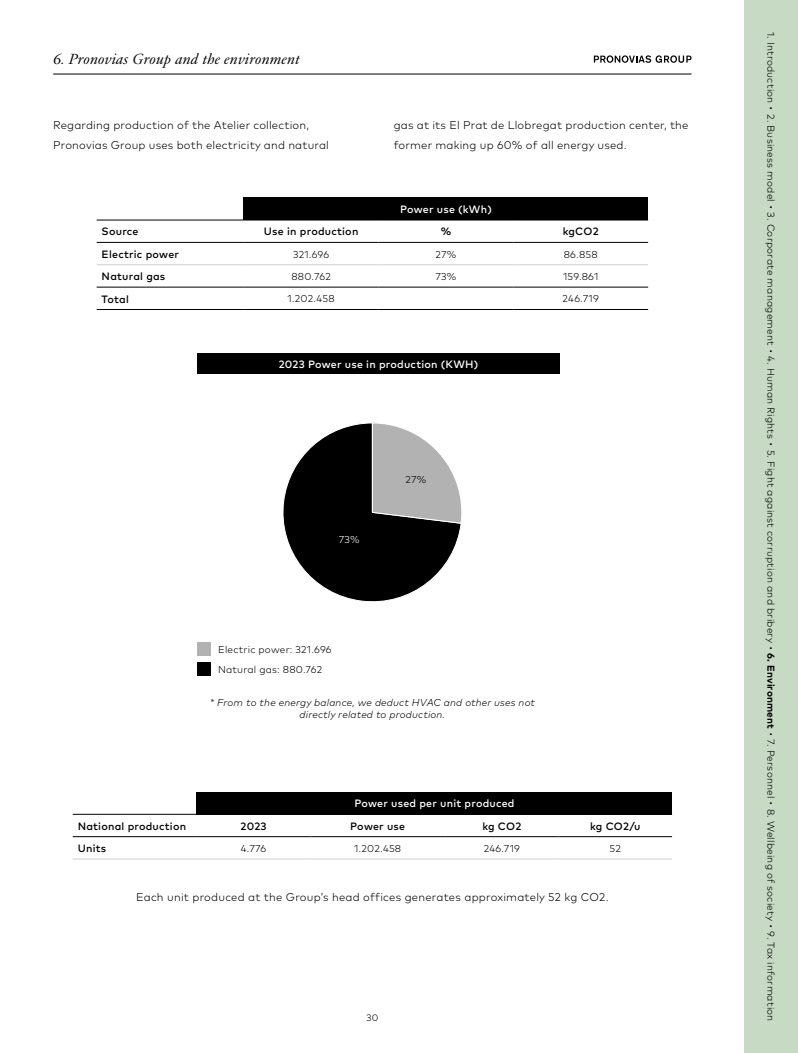
<style>
.page{position:relative;width:798px;height:1053px;background:#fff}
.page>*{position:absolute;margin:0;border:0;box-sizing:border-box;transform-origin:0 0}
.t1{font:italic 15px "J Jannon";letter-spacing:.02em;color:#000}
.t2{font:300 11.25px/20px "Mark Pro";letter-spacing:.015em;color:#000}
.t3{font:500 10.62px "Mark Pro";letter-spacing:.02em;color:#000}
.t4{font:500 10.62px "Mark Pro";letter-spacing:.02em;color:#fff}
.t5{font:300 10px/19.6px "Mark Pro";letter-spacing:.02em;color:#000}
.t6{font:italic 300 10px/12.5px "Mark Pro";letter-spacing:.02em;color:#000;text-align:center}
.t7{font:300 10px "Mark Pro";color:#fff}
.t8{font:300 9.38px "Mark Pro";color:#000}
.s1{font-weight:700}
</style>
<div class="page">
<hr style="left:53px;top:74px;width:638px;height:1px;background:#000">
<svg style="left:593px;top:55px;width:98px;height:8px"></svg>
<div style="left:744px;top:0;width:53px;height:1052px;background:#c6dac4"></div>
<div style="left:244px;top:198px;width:404px;height:22px;background:#000"></div>
<hr style="left:97px;top:220px;width:147px;height:1px;background:#000">
<hr style="left:97px;top:242px;width:147px;height:1px;background:#000">
<hr style="left:244px;top:242px;width:134px;height:1px;background:#000">
<hr style="left:378px;top:242px;width:135px;height:1px;background:#000">
<hr style="left:513px;top:242px;width:135px;height:1px;background:#000">
<hr style="left:97px;top:287px;width:147px;height:1px;background:#000">
<hr style="left:244px;top:287px;width:134px;height:1px;background:#000">
<hr style="left:378px;top:287px;width:135px;height:1px;background:#000">
<hr style="left:513px;top:287px;width:135px;height:1px;background:#000">
<hr style="left:97px;top:309px;width:147px;height:1px;background:#000">
<hr style="left:244px;top:309px;width:134px;height:1px;background:#000">
<hr style="left:378px;top:309px;width:135px;height:1px;background:#000">
<hr style="left:513px;top:309px;width:135px;height:1px;background:#000">
<hr style="left:97px;top:264px;width:147px;height:1px;background:#d0d0d0">
<hr style="left:244px;top:264px;width:134px;height:1px;background:#d0d0d0">
<hr style="left:378px;top:264px;width:135px;height:1px;background:#d0d0d0">
<hr style="left:513px;top:264px;width:135px;height:1px;background:#d0d0d0">
<hr style="left:244px;top:220px;width:134px;height:1px;background:#000">
<hr style="left:378px;top:220px;width:135px;height:1px;background:#000">
<hr style="left:513px;top:220px;width:135px;height:1px;background:#000">
<div style="left:197px;top:791px;width:474px;height:23px;background:#000"></div>
<hr style="left:73px;top:814px;width:124px;height:1px;background:#000">
<hr style="left:73px;top:836px;width:124px;height:1px;background:#000">
<hr style="left:197px;top:836px;width:113px;height:1px;background:#000">
<hr style="left:310px;top:836px;width:135px;height:1px;background:#000">
<hr style="left:445px;top:836px;width:113px;height:1px;background:#000">
<hr style="left:558px;top:836px;width:113px;height:1px;background:#000">
<hr style="left:73px;top:858px;width:124px;height:1px;background:#d0d0d0">
<hr style="left:197px;top:858px;width:113px;height:1px;background:#d0d0d0">
<hr style="left:310px;top:858px;width:135px;height:1px;background:#d0d0d0">
<hr style="left:445px;top:858px;width:113px;height:1px;background:#d0d0d0">
<hr style="left:558px;top:858px;width:113px;height:1px;background:#d0d0d0">
<hr style="left:197px;top:814px;width:113px;height:1px;background:#000">
<hr style="left:310px;top:814px;width:135px;height:1px;background:#000">
<hr style="left:445px;top:814px;width:113px;height:1px;background:#000">
<hr style="left:558px;top:814px;width:113px;height:1px;background:#000">
<svg style="left:283px;top:423px;width:178px;height:179px"></svg>
<svg style="left:371px;top:423px;width:91px;height:101px"></svg>
<div style="left:197px;top:353px;width:363px;height:21px;background:#000"></div>
<div style="left:197px;top:642px;width:13px;height:13px;background:#b3b2b2"></div>
<div style="left:197px;top:661px;width:13px;height:14px;background:#000"></div>
<h1 class="t1" style="left:53px;top:48px;width:248px">6. Pronovias Group and the environment</h1>
<p class="t2" style="left:53px;top:115px;width:277px">Regarding production of the Atelier collection,<br>Pronovias Group uses both electricity and natural</p>
<p class="t2" style="left:393px;top:115px;width:296px">gas at its El Prat de Llobregat production center, the former making up 60% of all energy used.</p>
<p class="t4" style="left:400px;top:201px;width:93px">Power use (kWh)</p>
<p class="t3" style="left:102px;top:224px;width:38px">Source</p>
<p class="t3" style="left:264px;top:224px;width:96px">Use in production</p>
<p class="t3" style="left:440px;top:224px;width:12px">%</p>
<p class="t3" style="left:562px;top:224px;width:37px">kgCO2</p>
<p class="t3" style="left:102px;top:246px;width:79px">Electric power</p>
<p class="t5" style="left:293px;top:243px;width:38px">321.696</p>
<p class="t5" style="left:435px;top:243px;width:22px">27%</p>
<p class="t5" style="left:563px;top:243px;width:35px">86.858</p>
<p class="t3" style="left:102px;top:268px;width:65px">Natural gas</p>
<p class="t5" style="left:291px;top:266px;width:41px">880.762</p>
<p class="t5" style="left:435px;top:266px;width:22px">73%</p>
<p class="t5" style="left:563px;top:266px;width:37px">159.861</p>
<p class="t3" style="left:102px;top:291px;width:29px">Total</p>
<p class="t5" style="left:287px;top:288px;width:49px">1.202.458</p>
<p class="t5" style="left:562px;top:288px;width:38px">246.719</p>
<p class="t4" style="left:278px;top:356px;width:201px">2023 Power use in production (KWH)</p>
<p class="t7" style="left:339px;top:532px;width:22px">73%</p>
<p class="t5" style="left:218px;top:638px;width:115px">Electric power: 321.696<br>Natural gas: 880.762</p>
<p class="t5" style="left:405px;top:469px;width:22px">27%</p>
<p class="t6" style="left:210px;top:695px;width:326px">* From to the energy balance, we deduct HVAC and other uses not directly related to production.</p>
<p class="t4" style="left:354px;top:795px;width:162px">Power used per unit produced</p>
<p class="t3" style="left:78px;top:817px;width:110px">National production</p>
<p class="t3" style="left:240px;top:817px;width:28px">2023</p>
<p class="t3" style="left:350px;top:817px;width:56px">Power use</p>
<p class="t3" style="left:482px;top:817px;width:40px">kg CO2</p>
<p class="t3" style="left:590px;top:817px;width:52px">kg CO2/u</p>
<p class="t3" style="left:78px;top:840px;width:30px">Units</p>
<p class="t5" style="left:241px;top:837px;width:27px">4.776</p>
<p class="t5" style="left:354px;top:837px;width:49px">1.202.458</p>
<p class="t5" style="left:483px;top:837px;width:38px">246.719</p>
<p class="t5" style="left:609px;top:837px;width:13px">52</p>
<p class="t2" style="left:136px;top:886px;width:474px">Each unit produced at the Group’s head offices generates approximately 52 kg CO2.</p>
<p class="t8" style="left:366px;top:1010px;width:13px">30</p>
<p class="t5" style="left:781px;top:32px;width:990px;rotate:90deg">1. Introduction • 2. Business model • 3. Corporate management • 4. Human Rights • 5. Fight against corruption and bribery • <span class="s1">6. Environment</span> • 7. Personnel • 8. Wellbeing of society • 9. Tax information</p>
</div>
